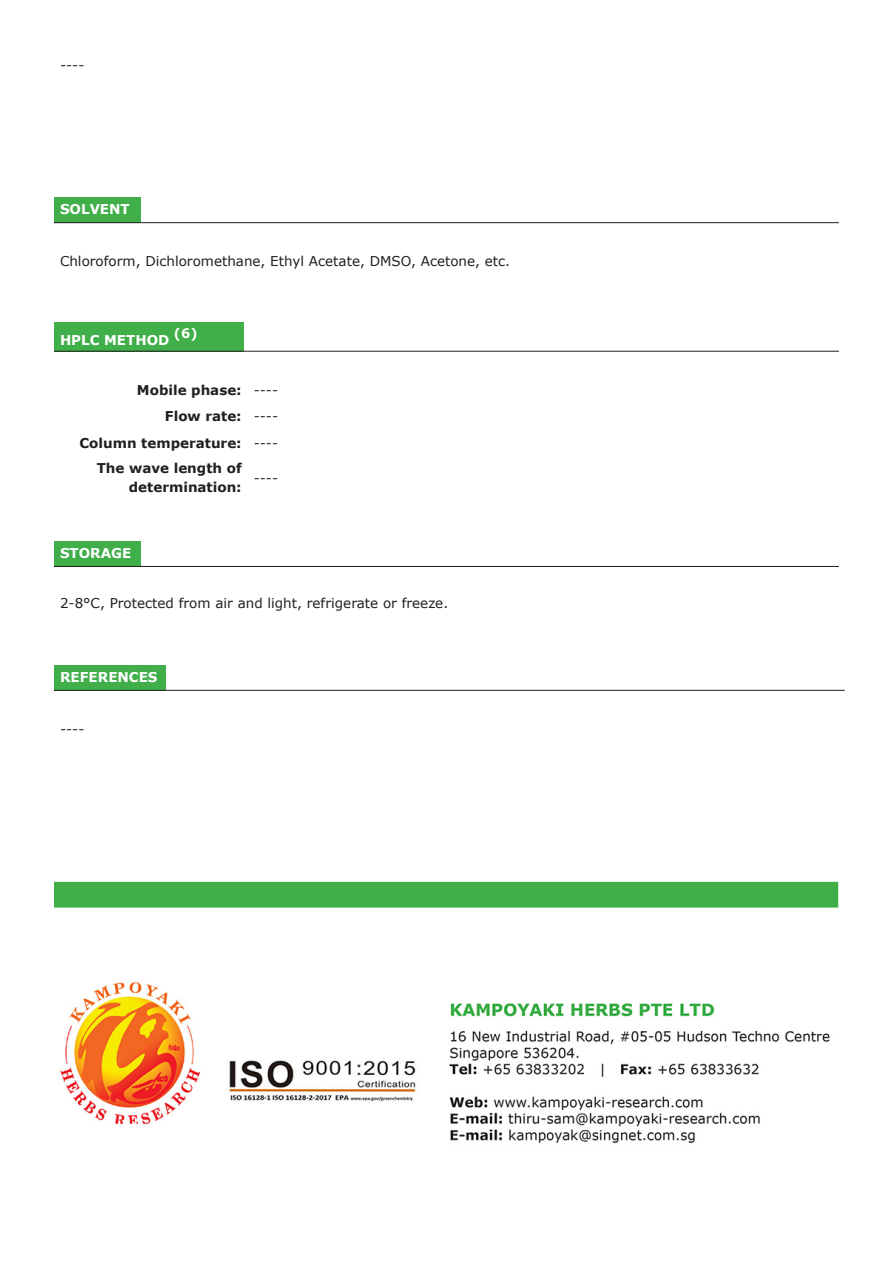
<style>
.page{position:relative;width:893px;height:1263px;background:#fff}
.page>*{position:absolute;margin:0;border:0;box-sizing:border-box;transform-origin:0 0}
.t1{font:13.5px "Verdana";color:#231f20}
.t2{font:700 13.5px "Verdana";color:#231f20}
.t3{font:700 13.5px "Verdana";color:#fff}
.t4{font:700 13.05px "Verdana";color:#fff}
</style>
<div class="page">
<div style="left:54px;top:198px;width:86px;height:25px;background:#40ae49"></div>
<hr style="left:54px;top:222px;width:86px;height:1px;background:#231f20">
<hr style="left:140px;top:222px;width:699px;height:1px;background:#231f20">
<div style="left:54px;top:322px;width:189px;height:29px;background:#40ae49"></div>
<hr style="left:54px;top:351px;width:189px;height:1px;background:#231f20">
<hr style="left:248px;top:351px;width:591px;height:1px;background:#231f20">
<div style="left:54px;top:541px;width:86px;height:25px;background:#40ae49"></div>
<hr style="left:54px;top:566px;width:86px;height:1px;background:#231f20">
<hr style="left:140px;top:566px;width:699px;height:1px;background:#231f20">
<div style="left:54px;top:665px;width:112px;height:25px;background:#40ae49"></div>
<hr style="left:54px;top:690px;width:112px;height:1px;background:#231f20">
<hr style="left:166px;top:690px;width:679px;height:1px;background:#231f20">
<div style="left:54px;top:882px;width:784px;height:26px;background:#40ae49"></div>
<img style="left:60px;top:981px;width:770px;height:163px">
<p class="t1" style="left:60px;top:57px;width:26px">----</p>
<p class="t3" style="left:60px;top:200px;width:71px">SOLVENT</p>
<p class="t1" style="left:60px;top:253px;width:452px">Chloroform, Dichloromethane, Ethyl Acetate, DMSO, Acetone, etc.</p>
<p class="t3" style="left:60px;top:331px;width:111px">HPLC METHOD</p>
<p class="t4" style="left:174px;top:324px;width:25px">(6)</p>
<p class="t2" style="left:137px;top:381px;width:106px">Mobile phase:</p>
<p class="t1" style="left:254px;top:381px;width:26px">----</p>
<p class="t2" style="left:165px;top:407px;width:78px">Flow rate:</p>
<p class="t1" style="left:254px;top:407px;width:26px">----</p>
<p class="t2" style="left:80px;top:434px;width:164px">Column temperature:</p>
<p class="t1" style="left:254px;top:434px;width:26px">----</p>
<p class="t2" style="left:97px;top:459px;width:146px">The wave length of</p>
<p class="t2" style="left:129px;top:478px;width:114px">determination:</p>
<p class="t1" style="left:254px;top:469px;width:26px">----</p>
<p class="t3" style="left:60px;top:544px;width:73px">STORAGE</p>
<p class="t1" style="left:60px;top:594px;width:390px">2-8°C, Protected from air and light, refrigerate or freeze.</p>
<p class="t3" style="left:60px;top:668px;width:99px">REFERENCES</p>
<p class="t1" style="left:60px;top:721px;width:26px">----</p>
</div>
